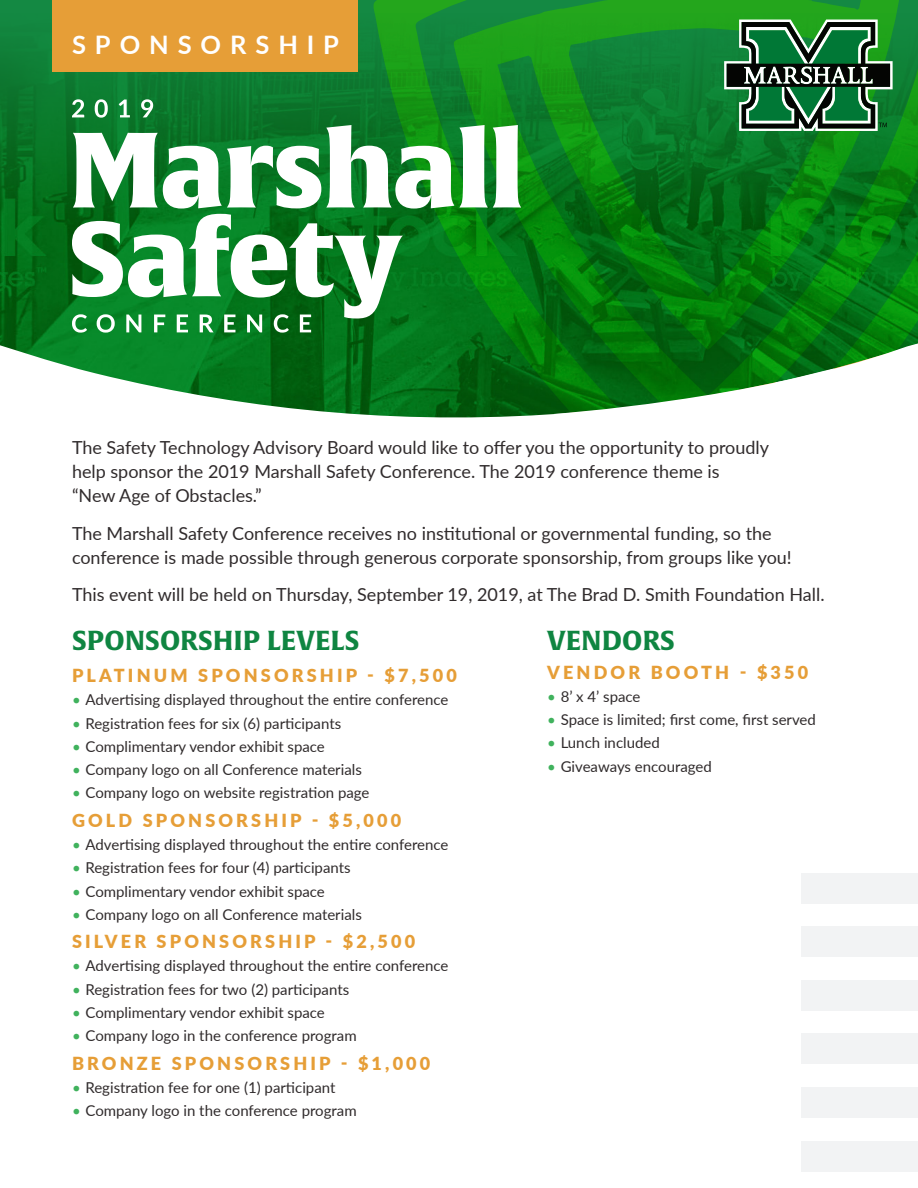
<style>
.page{position:relative;width:918px;height:1188px;background:#fff}
.page>*{position:absolute;margin:0;border:0;box-sizing:border-box;transform-origin:0 0}
.t1{font:700 27px "Alverata";color:#0f8541}
.t2{font:700 25.5px "Lato";letter-spacing:.35em;color:#fff}
.t3{font:18px/24px "Lato";color:#302b2c}
.t4{font:900 18px "Lato";letter-spacing:.175em;color:#e69e37}
.t5{font:15px "Lato";color:#302b2c}
.s1{color:#40b25d}
</style>
<div class="page">
<img style="left:0;top:224px;width:372px;height:192px">
<svg style="left:0;top:0;width:372px;height:224px;background:#0b782d"></svg>
<svg style="left:372px;top:0;width:546px;height:418px;background:#0b811c"></svg>
<svg style="left:72px;top:99px;width:81px;height:19px"></svg>
<svg style="left:72px;top:125px;width:449px;height:208px"></svg>
<div style="left:52px;top:0;width:306px;height:72px;background:#e69e37"></div>
<div style="left:801px;top:873px;width:117px;height:30px;background:#f2f3f4"></div>
<div style="left:801px;top:927px;width:117px;height:30px;background:#f2f3f4"></div>
<div style="left:801px;top:980px;width:117px;height:30px;background:#f2f3f4"></div>
<div style="left:801px;top:1034px;width:117px;height:30px;background:#f2f3f4"></div>
<div style="left:801px;top:1087px;width:117px;height:30px;background:#f2f3f4"></div>
<div style="left:801px;top:1141px;width:117px;height:30px;background:#f2f3f4"></div>
<svg style="left:724px;top:20px;width:169px;height:111px"></svg>
<svg style="left:554px;top:299px;width:364px;height:119px"></svg>
<h2 class="t2" style="left:72px;top:26px;width:269px">SPONSORSHIP</h2>
<p class="t3" style="left:72px;top:435px;width:699px">The Safety Technology Advisory Board would like to offer you the opportunity to proudly help sponsor the 2019 Marshall Safety Conference. The 2019 conference theme is<br>“New Age of Obstacles.”</p>
<p class="t3" style="left:72px;top:521px;width:721px">The Marshall Safety Conference receives no institutional or governmental funding, so the conference is made possible through generous corporate sponsorship, from groups like you!</p>
<p class="t3" style="left:72px;top:582px;width:754px">This event will be held on Thursday, September 19, 2019, at The Brad D. Smith Foundation Hall.</p>
<p class="t1" style="left:72px;top:624px;width:289px">SPONSORSHIP LEVELS</p>
<p class="t4" style="left:72px;top:662px;width:386px">PLATINUM SPONSORSHIP - $7,500</p>
<p class="t5" style="left:72px;top:689px;width:378px"><span class="s1">•</span> Advertising displayed throughout the entire conference</p>
<p class="t5" style="left:72px;top:713px;width:271px"><span class="s1">•</span> Registration fees for six (6) participants</p>
<p class="t5" style="left:72px;top:736px;width:254px"><span class="s1">•</span> Complimentary vendor exhibit space</p>
<p class="t5" style="left:72px;top:759px;width:291px"><span class="s1">•</span> Company logo on all Conference materials</p>
<p class="t5" style="left:72px;top:782px;width:299px"><span class="s1">•</span> Company logo on website registration page</p>
<p class="t4" style="left:72px;top:807px;width:331px">GOLD SPONSORSHIP - $5,000</p>
<p class="t5" style="left:72px;top:834px;width:378px"><span class="s1">•</span> Advertising displayed throughout the entire conference</p>
<p class="t5" style="left:72px;top:857px;width:280px"><span class="s1">•</span> Registration fees for four (4) participants</p>
<p class="t5" style="left:72px;top:880px;width:254px"><span class="s1">•</span> Complimentary vendor exhibit space</p>
<p class="t5" style="left:72px;top:904px;width:291px"><span class="s1">•</span> Company logo on all Conference materials</p>
<p class="t4" style="left:72px;top:928px;width:345px">SILVER SPONSORSHIP - $2,500</p>
<p class="t5" style="left:72px;top:955px;width:378px"><span class="s1">•</span> Advertising displayed throughout the entire conference</p>
<p class="t5" style="left:72px;top:978px;width:279px"><span class="s1">•</span> Registration fees for two (2) participants</p>
<p class="t5" style="left:72px;top:1002px;width:254px"><span class="s1">•</span> Complimentary vendor exhibit space</p>
<p class="t5" style="left:72px;top:1025px;width:286px"><span class="s1">•</span> Company logo in the conference program</p>
<p class="t4" style="left:72px;top:1049px;width:360px">BRONZE SPONSORSHIP - $1,000</p>
<p class="t5" style="left:72px;top:1077px;width:265px"><span class="s1">•</span> Registration fee for one (1) participant</p>
<p class="t5" style="left:72px;top:1100px;width:286px"><span class="s1">•</span> Company logo in the conference program</p>
<p class="t1" style="left:547px;top:624px;width:129px">VENDORS</p>
<p class="t4" style="left:547px;top:658px;width:263px">VENDOR BOOTH - $350</p>
<p class="t5" style="left:547px;top:686px;width:95px"><span class="s1">•</span> 8’ x 4’ space</p>
<p class="t5" style="left:547px;top:709px;width:270px"><span class="s1">•</span> Space is limited; first come, first served</p>
<p class="t5" style="left:547px;top:732px;width:114px"><span class="s1">•</span> Lunch included</p>
<p class="t5" style="left:547px;top:755px;width:166px"><span class="s1">•</span> Giveaways encouraged</p>
</div>
